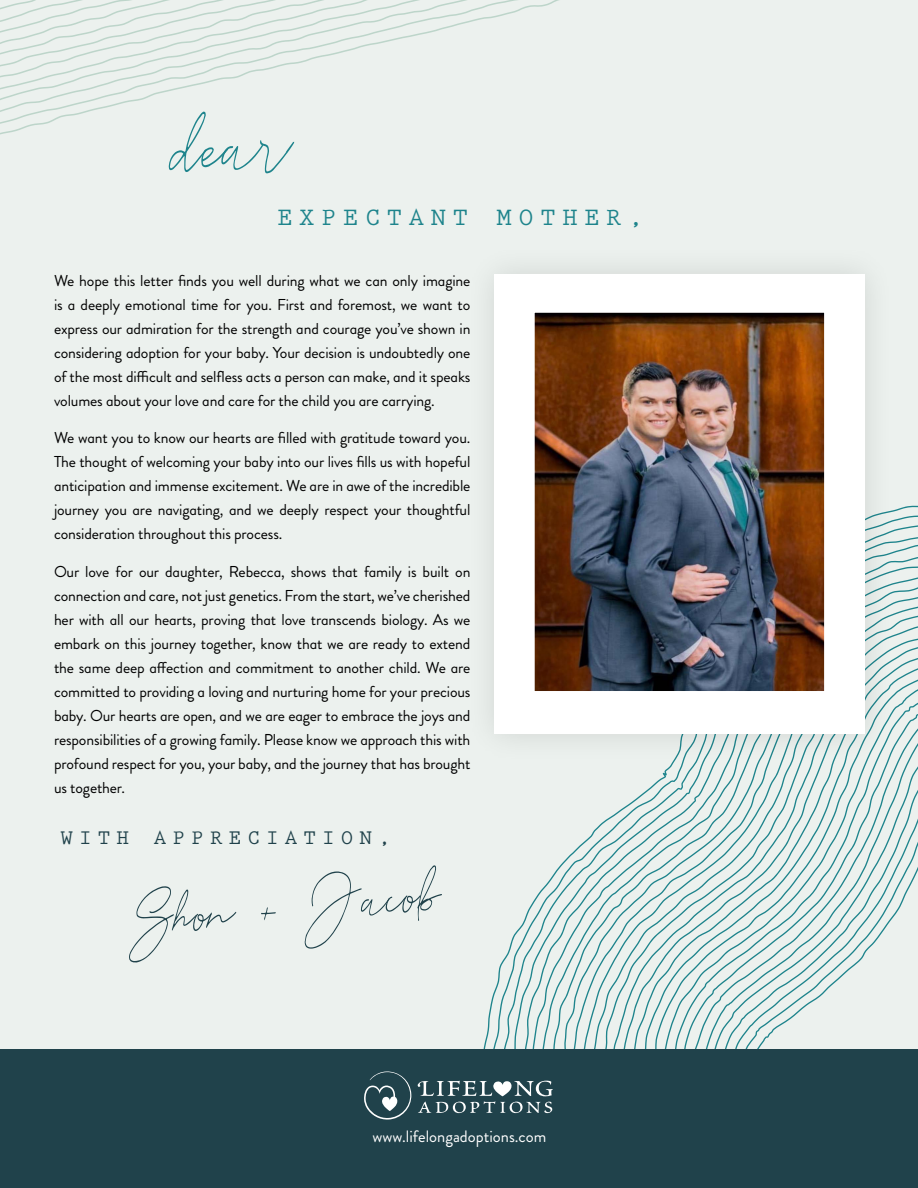
<style>
.page{position:relative;width:918px;height:1188px;background:#ecf1ee}
.page>*{position:absolute;margin:0;border:0;box-sizing:border-box;transform-origin:0 0}
.t1{font:99px "Reman";color:#1e848c}
.t2{font:67.65px "Reman";color:#20424b}
.t3{font:700 25.5px "Prestige Elite Std";letter-spacing:.26em;color:#1e848c}
.t4{font:700 21px "Prestige Elite Std";letter-spacing:.29em;color:#20424b}
.t5{font:16.5px "Brandon Grotesque";color:#fff}
.t6{font:15.75px/24px "Brandon Grotesque";letter-spacing:-.01em;color:#000;text-align:justify}
</style>
<div class="page">
<svg style="left:483px;top:505px;width:435px;height:545px"></svg>
<div style="left:0;top:1050px;width:918px;height:138px;background:#20424b"></div>
<svg style="left:364px;top:1071px;width:48px;height:49px"></svg>
<svg style="left:418px;top:1081px;width:135px;height:32px"></svg>
<div style="left:465px;top:244px;width:430px;height:520px;background:#000;opacity:.12"></div>
<div style="left:495px;top:274px;width:370px;height:460px;background:#fff"></div>
<img style="left:535px;top:313px;width:289px;height:378px">
<div style="left:530px;top:308px;width:299px;height:388px;border:4px solid #fff"></div>
<svg style="left:0;top:1px;width:554px;height:117px"></svg>
<svg style="left:0;top:1px;width:551px;height:104px"></svg>
<svg style="left:0;top:1px;width:548px;height:94px"></svg>
<svg style="left:0;top:1px;width:546px;height:83px"></svg>
<svg style="left:0;top:0;width:543px;height:76px"></svg>
<h1 class="t1" style="left:168px;top:89px;width:120px;rotate:-5deg">dear</h1>
<h3 class="t3" style="left:277px;top:203px;width:368px">EXPECTANT MOTHER,</h3>
<p class="t6" style="left:54px;top:268px;width:418px">We hope this letter finds you well during what we can only imagine is a deeply emotional time for you. First and foremost, we want to express our admiration for the strength and courage you’ve shown in considering adoption for your baby. Your decision is undoubtedly one of the most difficult and selfless acts a person can make, and it speaks volumes about your love and care for the child you are carrying.</p>
<p class="t6" style="left:54px;top:426px;width:418px">We want you to know our hearts are filled with gratitude toward you.<br>The thought of welcoming your baby into our lives fills us with hopeful anticipation and immense excitement. We are in awe of the incredible journey you are navigating, and we deeply respect your thoughtful consideration throughout this process.</p>
<p class="t6" style="left:54px;top:559px;width:418px">Our love for our daughter, Rebecca, shows that family is built on connection and care, not just genetics. From the start, we’ve cherished her with all our hearts, proving that love transcends biology. As we embark on this journey together, know that we are ready to extend the same deep affection and commitment to another child. We are committed to providing a loving and nurturing home for your precious baby. Our hearts are open, and we are eager to embrace the joys and responsibilities of a growing family. Please know we approach this with profound respect for you, your baby, and the journey that has brought us together.</p>
<h3 class="t4" style="left:60px;top:826px;width:332px">WITH APPRECIATION,</h3>
<h2 class="t2" style="left:122px;top:878px;width:317px;rotate:-5deg">Shon + Jacob</h2>
<p class="t5" style="left:372px;top:1125px;width:175px">www.lifelongadoptions.com</p>
</div>
